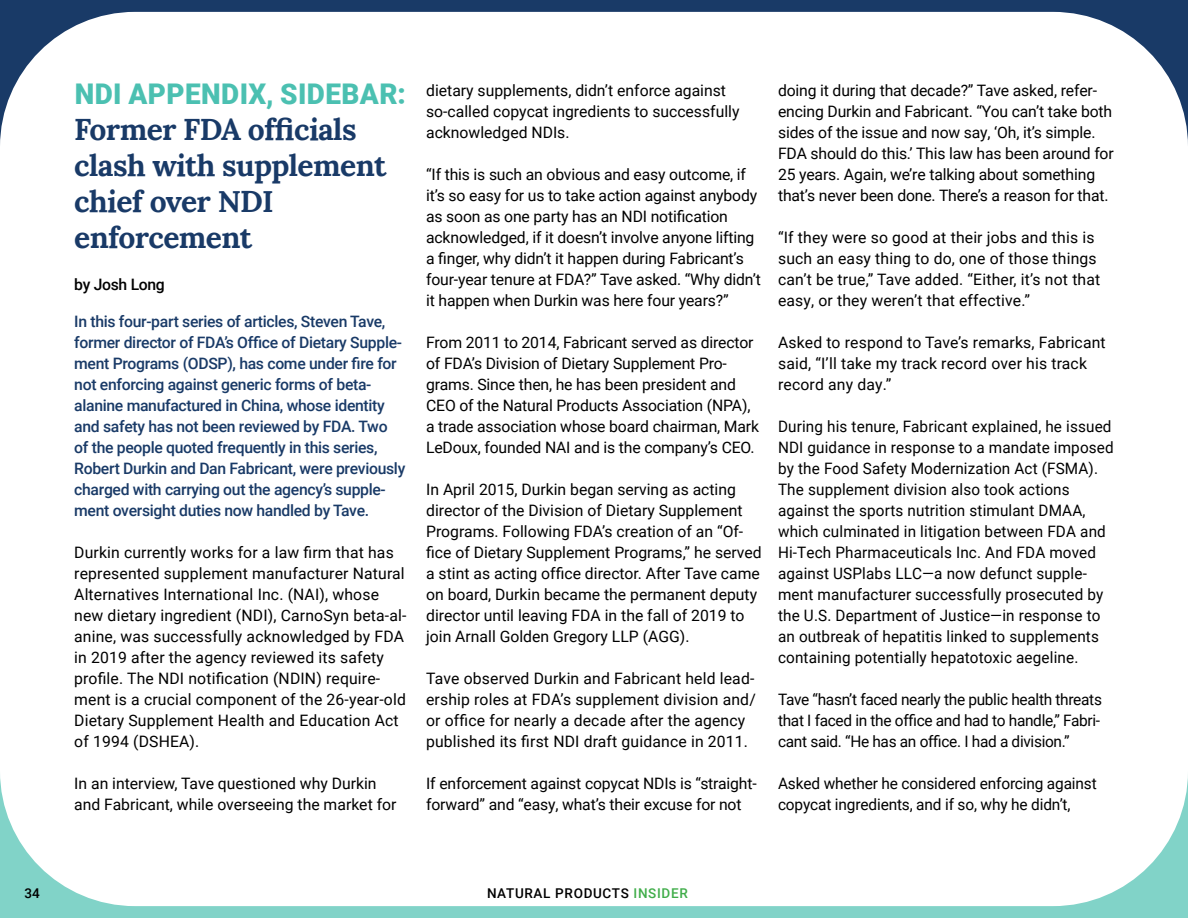
<style>
.page{position:relative;width:1188px;height:918px;background:#fff}
.page>*{position:absolute;margin:0;border:0;box-sizing:border-box;transform-origin:0 0}
.t1{font:700 30px/36px "Lora";letter-spacing:-.02em;color:#193a67}
.t2{font:900 28.5px "Roboto";letter-spacing:.015em;color:#4bc0b1}
.t3{font:15.75px/21px "Roboto";color:#000}
.t4{font:500 15.75px/21px "Roboto";letter-spacing:-.02em;color:#193a67}
.t5{font:500 15.75px "Roboto";letter-spacing:-.02em;color:#000}
.t6{font:500 13.5px "Roboto";letter-spacing:.05em;color:#000}
.s1{color:#40ad4a}
</style>
<div class="page">
<div style="left:0;top:0;width:1188px;height:459px;background:#193a67"></div>
<div style="left:0;top:459px;width:1188px;height:459px;background:#81d3c8"></div>
<div style="left:0;top:12px;width:1188px;height:894px;background:#fff;border-radius:135px"></div>
<h2 class="t2" style="left:75px;top:74px;width:333px">NDI APPENDIX, SIDEBAR:</h2>
<h1 class="t1" style="left:74px;top:108px;width:314px">Former FDA officials clash with supplement chief over NDI enforcement</h1>
<p class="t5" style="left:74px;top:273px;width:92px">by Josh Long</p>
<p class="t4" style="left:74px;top:310px;width:333px">In this four-part series of articles, Steven Tave, former director of FDA’s Office of Dietary Supple&shy;ment Programs (ODSP), has come under fire for not enforcing against generic forms of beta&shy;alanine manufactured in China, whose identity and safety has not been reviewed by FDA. Two of the people quoted frequently in this series, Robert Durkin and Dan Fabricant, were previously charged with carrying out the agency’s supple&shy;ment oversight duties now handled by Tave.</p>
<p class="t3" style="left:74px;top:541px;width:334px">Durkin currently works for a law firm that has represented supplement manufacturer Natural Alternatives International Inc. (NAI), whose new dietary ingredient (NDI), CarnoSyn beta-al&shy;anine, was successfully acknowledged by FDA in 2019 after the agency reviewed its safety profile. The NDI notification (NDIN) require&shy;ment is a crucial component of the 26-year-old Dietary Supplement Health and Education Act of 1994 (DSHEA).</p>
<p class="t3" style="left:74px;top:772px;width:324px">In an interview, Tave questioned why Durkin and Fabricant, while overseeing the market for</p>
<p class="t3" style="left:426px;top:79px;width:315px">dietary supplements, didn’t enforce against so-called copycat ingredients to successfully acknowledged NDIs.</p>
<p class="t3" style="left:426px;top:163px;width:336px">“If this is such an obvious and easy outcome, if it’s so easy for us to take action against anybody as soon as one party has an NDI notification acknowledged, if it doesn’t involve anyone lifting a finger, why didn’t it happen during Fabricant’s four-year tenure at FDA?” Tave asked. “Why didn’t it happen when Durkin was here four years?”</p>
<p class="t3" style="left:426px;top:331px;width:334px">From 2011 to 2014, Fabricant served as director of FDA’s Division of Dietary Supplement Pro&shy;grams. Since then, he has been president and CEO of the Natural Products Association (NPA), a trade association whose board chairman, Mark LeDoux, founded NAI and is the company’s CEO.</p>
<p class="t3" style="left:426px;top:478px;width:337px">In April 2015, Durkin began serving as acting director of the Division of Dietary Supplement Programs. Following FDA’s creation of an “Of&shy;fice of Dietary Supplement Programs,” he served a stint as acting office director. After Tave came on board, Durkin became the permanent deputy director until leaving FDA in the fall of 2019 to join Arnall Golden Gregory LLP (AGG).</p>
<p class="t3" style="left:426px;top:667px;width:331px">Tave observed Durkin and Fabricant held lead&shy;ership roles at FDA’s supplement division and/ or office for nearly a decade after the agency published its first NDI draft guidance in 2011.</p>
<p class="t3" style="left:426px;top:772px;width:332px">If enforcement against copycat NDIs is “straight&shy;forward” and “easy, what’s their excuse for not</p>
<p class="t3" style="left:778px;top:79px;width:337px">doing it during that decade?” Tave asked, refer&shy;encing Durkin and Fabricant. “You can’t take both sides of the issue and now say, ‘Oh, it’s simple.<br>FDA should do this.’ This law has been around for 25 years. Again, we’re talking about something that’s never been done. There’s a reason for that.</p>
<p class="t3" style="left:778px;top:226px;width:324px">“If they were so good at their jobs and this is such an easy thing to do, one of those things can’t be true,” Tave added. “Either, it’s not that easy, or they weren’t that effective.”</p>
<p class="t3" style="left:778px;top:331px;width:329px">Asked to respond to Tave’s remarks, Fabricant said, “I’ll take my track record over his track record any day.”</p>
<p class="t3" style="left:778px;top:415px;width:337px">During his tenure, Fabricant explained, he issued NDI guidance in response to a mandate imposed by the Food Safety Modernization Act (FSMA).<br>The supplement division also took actions against the sports nutrition stimulant DMAA, which culminated in litigation between FDA and Hi-Tech Pharmaceuticals Inc. And FDA moved against USPlabs LLC—a now defunct supple&shy;ment manufacturer successfully prosecuted by the U.S. Department of Justice—in response to an outbreak of hepatitis linked to supplements containing potentially hepatotoxic aegeline.</p>
<p class="t3" style="left:778px;top:688px;width:325px;text-align:justify">Tave “hasn’t faced nearly the public health threats that I faced in the office and had to handle,” Fabri&shy;cant said. “He has an office. I had a division.”</p>
<p class="t3" style="left:778px;top:772px;width:320px">Asked whether he considered enforcing against copycat ingredients, and if so, why he didn’t,</p>
<p class="t6" style="left:24px;top:884px;width:17px">34</p>
<p class="t6" style="left:487px;top:884px;width:202px">NATURAL PRODUCTS <span class="s1">INSIDER</span></p>
</div>
